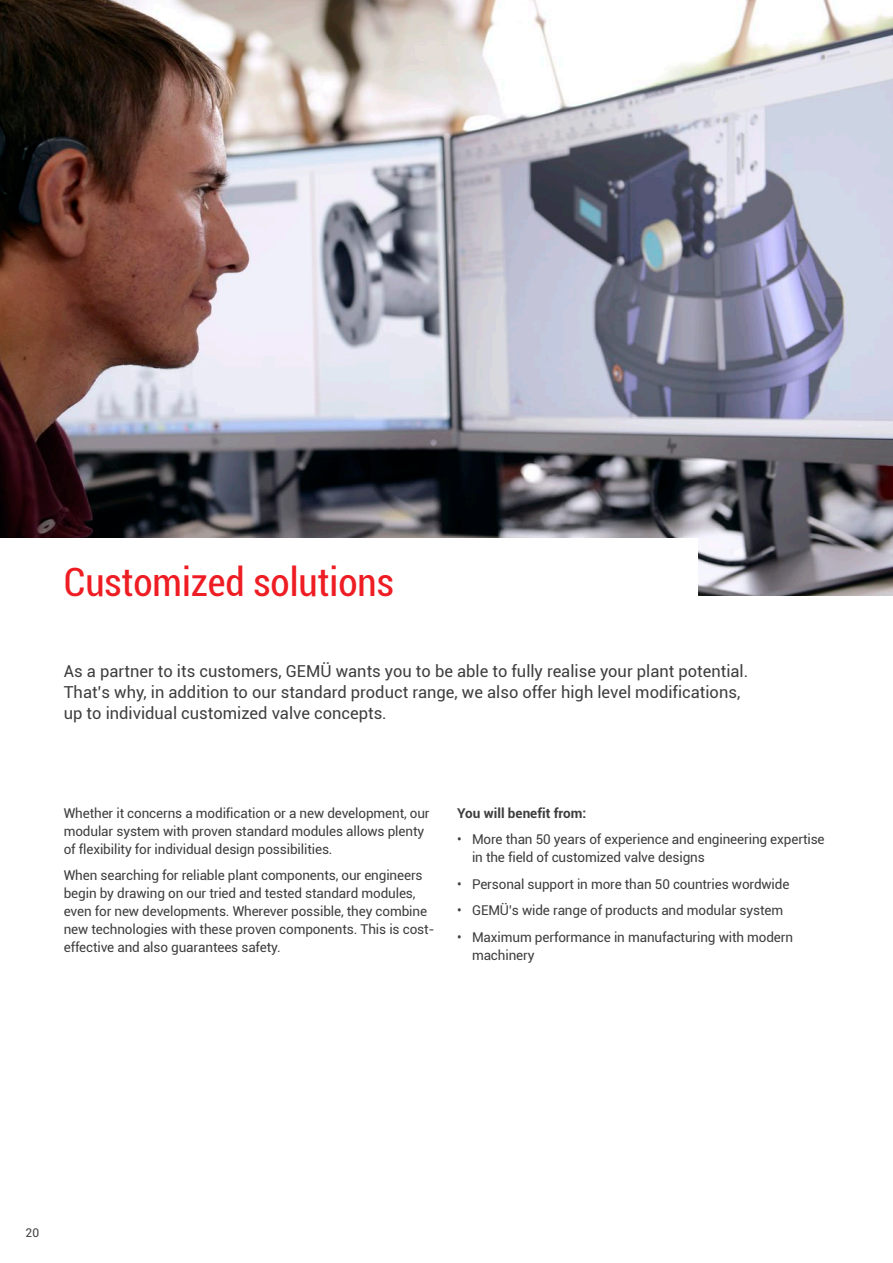
<style>
.page{position:relative;width:893px;height:1263px;background:#fff}
.page>*{position:absolute;margin:0;border:0;box-sizing:border-box;transform-origin:0 0}
.t1{font:condensed 39px "Roboto";color:#ee1d23}
.t2{font:16.5px/21px "Roboto";color:#3e3e3f}
.t3{font:13.5px/18px "Roboto";letter-spacing:-.01em;color:#3e3e3f}
.t4{font:700 13.5px "Roboto";color:#3e3e3f}
.t5{font:12px "Roboto";color:#3e3e3f}
</style>
<div class="page">
<img style="left:0;top:0;width:893px;height:595px">
<div style="left:0;top:539px;width:697px;height:85px;background:#fff"></div>
<h1 class="t1" style="left:64px;top:555px;width:332px">Customized solutions</h1>
<p class="t2" style="left:64px;top:660px;width:686px">As a partner to its customers, GEMÜ wants you to be able to fully realise your plant potential.<br>That’s why, in addition to our standard product range, we also offer high level modifications, up to individual customized valve concepts.</p>
<p class="t3" style="left:64px;top:803px;width:367px">Whether it concerns a modification or a new development, our modular system with proven standard modules allows plenty of flexibility for individual design possibilities.</p>
<p class="t3" style="left:64px;top:866px;width:372px">When searching for reliable plant components, our engineers begin by drawing on our tried and tested standard modules, even for new developments. Wherever possible, they combine new technologies with these proven components. This is cost&shy;effective and also guarantees safety.</p>
<p class="t4" style="left:457px;top:803px;width:131px">You will benefit from:</p>
<p class="t3" style="left:472px;top:830px;width:354px;text-indent:-15px">• More than 50 years of experience and engineering expertise in the field of customized valve designs</p>
<p class="t3" style="left:457px;top:874px;width:334px">• Personal support in more than 50 countries wordwide</p>
<p class="t3" style="left:457px;top:901px;width:328px">• GEMÜ’s wide range of products and modular system</p>
<p class="t3" style="left:472px;top:927px;width:323px;text-indent:-15px">• Maximum performance in manufacturing with modern machinery</p>
<p class="t5" style="left:26px;top:1225px;width:15px">20</p>
</div>
